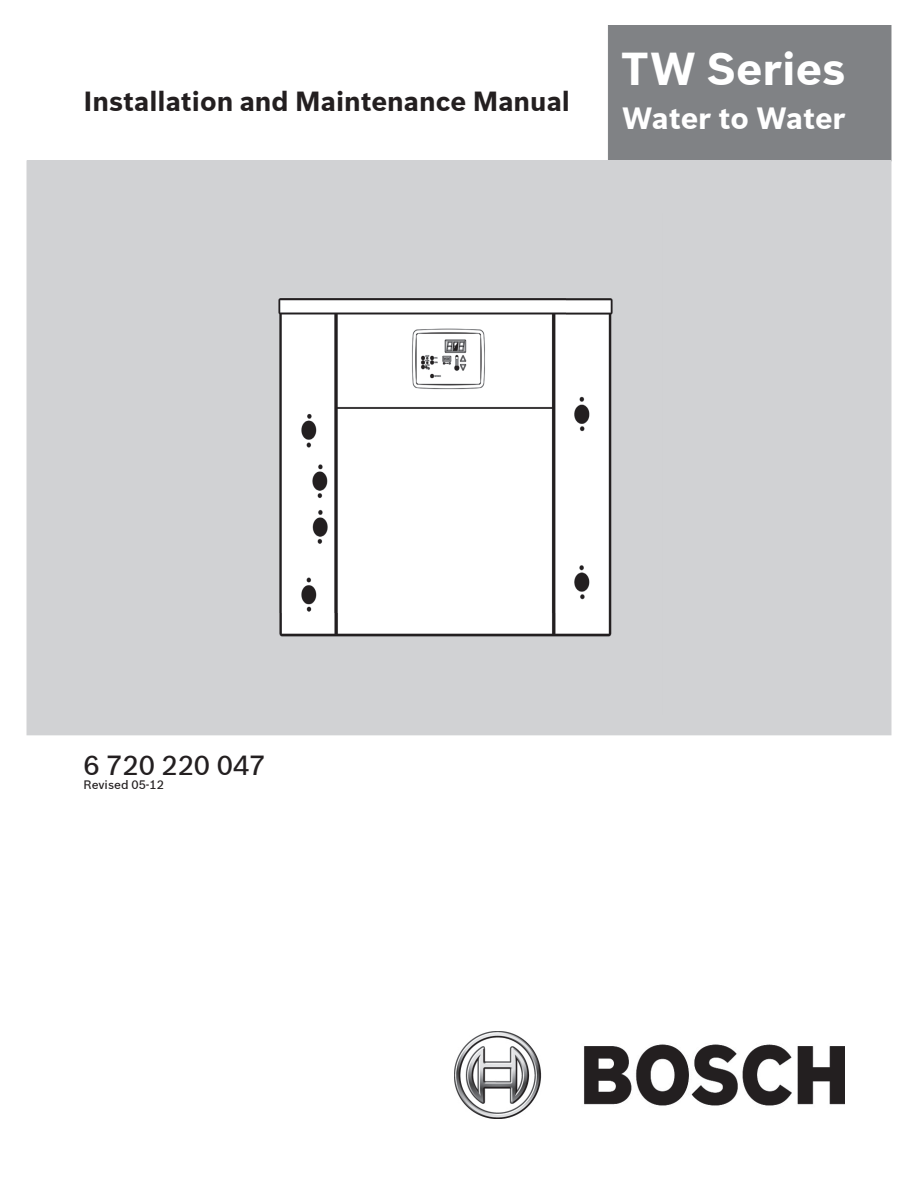
<style>
.page{position:relative;width:918px;height:1188px;background:#fff}
.page>*{position:absolute;margin:0;border:0;box-sizing:border-box;transform-origin:0 0}
.t1{font:700 45px "Bosch Sans";color:#fff}
.t2{font:700 30px "Bosch Sans";letter-spacing:-.015em;color:#fff}
.t3{font:700 27px "Bosch Sans";color:#231f20}
.t4{font:500 27px "Bosch Sans";color:#231f20}
.t5{font:500 12px "Bosch Sans";color:#231f20}
</style>
<div class="page">
<div style="left:608px;top:26px;width:283px;height:135px;background:#808285;border:1px solid #808285"></div>
<img style="left:455px;top:1032px;width:389px;height:86px">
<div style="left:27px;top:161px;width:864px;height:574px;background:#d1d2d4"></div>
<img style="left:278px;top:298px;width:335px;height:339px">
<p class="t3" style="left:84px;top:84px;width:488px">Installation and Maintenance Manual</p>
<h1 class="t1" style="left:622px;top:41px;width:226px">TW Series</h1>
<p class="t2" style="left:622px;top:100px;width:225px">Water to Water</p>
<p class="t4" style="left:83px;top:749px;width:184px">6 720 220 047</p>
<p class="t5" style="left:84px;top:777px;width:82px">Revised 05-12</p>
</div>
